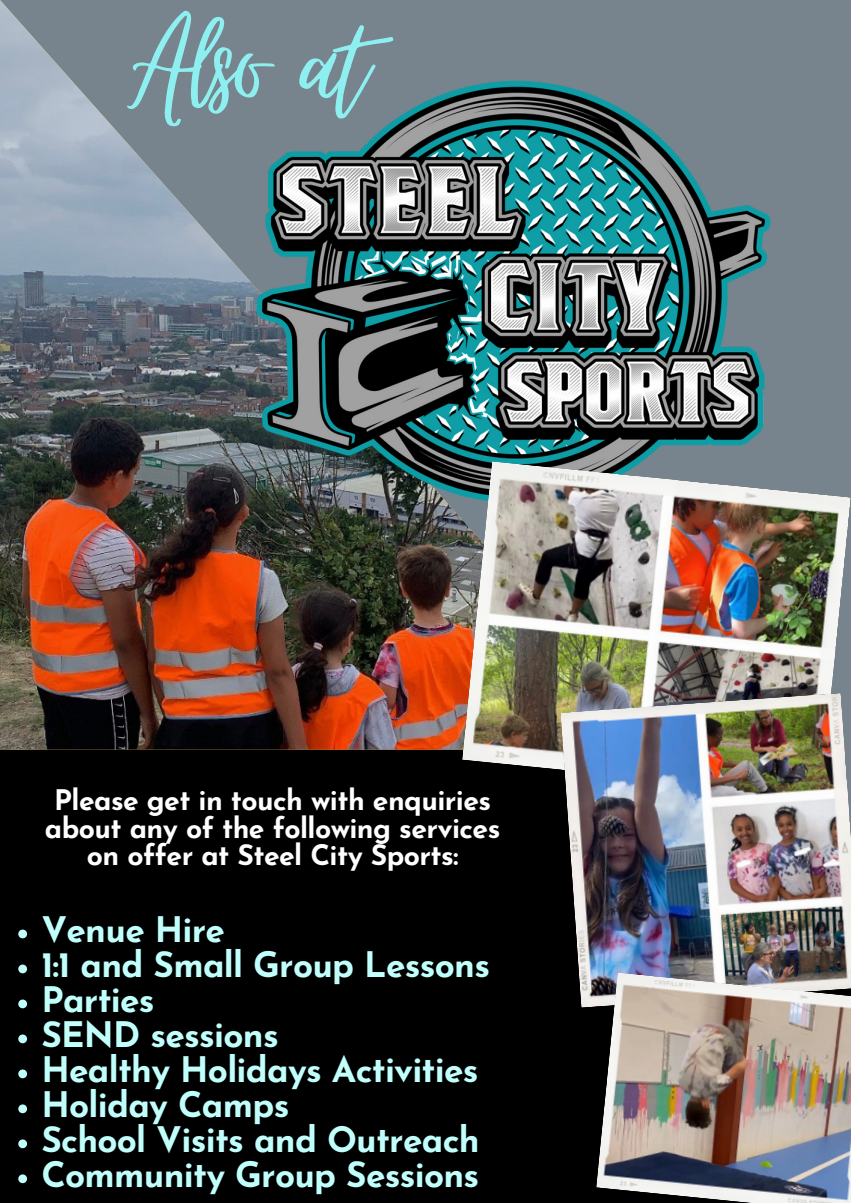
<style>
.page{position:relative;width:851px;height:1203px;background:#fff}
.page>*{position:absolute;margin:0;border:0;box-sizing:border-box;transform-origin:0 0}
.t1{font:157.8px "Virtual";letter-spacing:-.02em;color:#8defef}
.t2{font:700 35.1px "Josefin Sans";letter-spacing:-.02em;color:#c1fffc}
.t3{font:700 28.35px/27.9px "Josefin Sans";letter-spacing:-.02em;color:#fff;text-align:center}
</style>
<div class="page">
<div style="left:0;top:0;width:850px;height:1203px;background:#000"></div>
<img style="left:0;top:0;width:666px;height:749px">
<img style="left:195px;top:26px;width:637px;height:531px">
<img style="left:462px;top:461px;width:388px;height:334px">
<img style="left:560px;top:693px;width:290px;height:314px">
<svg style="left:18px;top:929px;width:9px;height:9px"></svg>
<svg style="left:18px;top:964px;width:9px;height:9px"></svg>
<svg style="left:18px;top:999px;width:9px;height:9px"></svg>
<svg style="left:18px;top:1034px;width:9px;height:9px"></svg>
<svg style="left:18px;top:1069px;width:9px;height:9px"></svg>
<svg style="left:18px;top:1104px;width:9px;height:9px"></svg>
<svg style="left:18px;top:1139px;width:9px;height:9px"></svg>
<svg style="left:18px;top:1174px;width:9px;height:9px"></svg>
<img style="left:596px;top:972px;width:254px;height:231px">
<p class="t1" style="left:129px;top:-21px;width:239px">Also at</p>
<p class="t3" style="left:45px;top:788px;width:457px">Please get in touch with enquiries about any of the following services on offer at Steel City Sports:</p>
<p class="t2" style="left:41px;top:915px;width:185px">Venue Hire</p>
<p class="t2" style="left:41px;top:950px;width:450px">1:1 and Small Group Lessons</p>
<p class="t2" style="left:41px;top:985px;width:115px">Parties</p>
<p class="t2" style="left:41px;top:1020px;width:239px">SEND sessions</p>
<p class="t2" style="left:41px;top:1055px;width:438px">Healthy Holidays Activities</p>
<p class="t2" style="left:41px;top:1090px;width:249px">Holiday Camps</p>
<p class="t2" style="left:41px;top:1125px;width:440px">School Visits and Outreach</p>
<p class="t2" style="left:41px;top:1160px;width:439px">Community Group Sessions</p>
</div>
